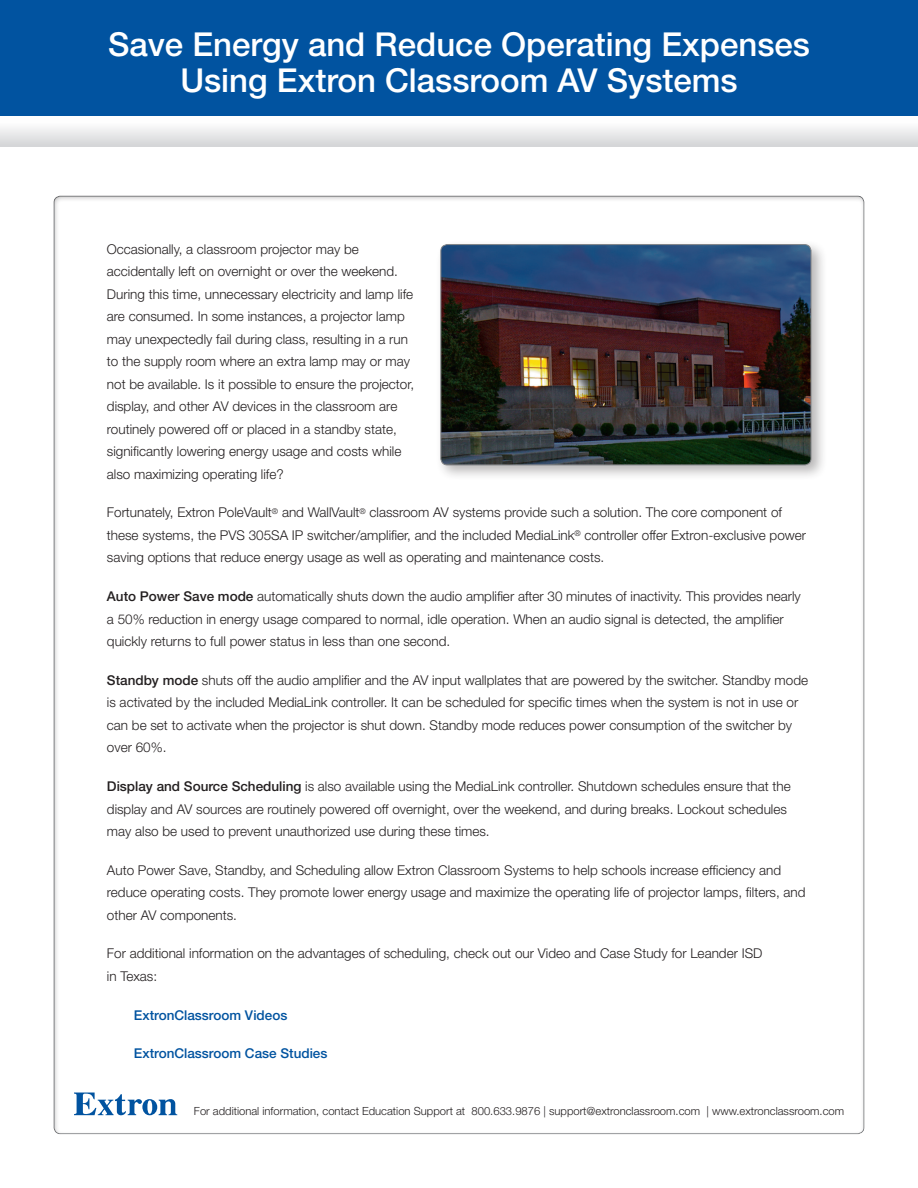
<style>
.page{position:relative;width:918px;height:1188px;background:#fff}
.page>*{position:absolute;margin:0;border:0;box-sizing:border-box;transform-origin:0 0}
.t1{font:500 33px/36px "Helvetica Neue LT Std";color:#fff;text-align:center}
.t2{font:300 13.5px/22.5px "Helvetica Neue LT Std";color:#231f20}
.t3{font:500 13.5px "Helvetica Neue LT Std";color:#0153a0}
.t4{font:300 11.25px "Helvetica Neue LT Std";color:#231f20}
.s1{font-weight:500}
</style>
<div class="page">
<svg style="left:74px;top:1093px;width:103px;height:22px"></svg>
<div style="left:0;top:0;width:918px;height:116px;background:#0153a0"></div>
<svg style="left:0;top:128px;width:918px;height:19px;fill:#e3e3e5"></svg>
<div style="left:435px;top:239px;width:393px;height:243px;background:#231f20;opacity:.33"></div>
<img style="left:441px;top:245px;width:370px;height:220px">
<div style="left:441px;top:244px;width:370px;height:221px;border:1px solid #808285;border-radius:6px"></div>
<p class="t1" style="left:108px;top:26px;width:703px">Save Energy and Reduce Operating Expenses<br>Using Extron Classroom AV Systems</p>
<p class="t2" style="left:107px;top:237px;width:309px">Occasionally, a classroom projector may be accidentally left on overnight or over the weekend.<br>During this time, unnecessary electricity and lamp life are consumed. In some instances, a projector lamp may unexpectedly fail during class, resulting in a run to the supply room where an extra lamp may or may not be available. Is it possible to ensure the projector, display, and other AV devices in the classroom are routinely powered off or placed in a standby state, significantly lowering energy usage and costs while also maximizing operating life?</p>
<p class="t2" style="left:107px;top:501px;width:701px">Fortunately, Extron PoleVault<sup>®</sup> and WallVault<sup>®</sup> classroom AV systems provide such a solution. The core component of these systems, the PVS 305SA IP switcher/amplifier, and the included MediaLink<sup>®</sup> controller offer Extron-exclusive power saving options that reduce energy usage as well as operating and maintenance costs.</p>
<p class="t2" style="left:107px;top:585px;width:695px"><span class="s1">Auto Power Save mode</span> automatically shuts down the audio amplifier after 30 minutes of inactivity. This provides nearly a 50% reduction in energy usage compared to normal, idle operation. When an audio signal is detected, the amplifier quickly returns to full power status in less than one second.</p>
<p class="t2" style="left:107px;top:668px;width:703px"><span class="s1">Standby mode</span> shuts off the audio amplifier and the AV input wallplates that are powered by the switcher. Standby mode is activated by the included MediaLink controller. It can be scheduled for specific times when the system is not in use or can be set to activate when the projector is shut down. Standby mode reduces power consumption of the switcher by over 60%.</p>
<p class="t2" style="left:107px;top:775px;width:685px"><span class="s1">Display and Source Scheduling</span> is also available using the MediaLink controller. Shutdown schedules ensure that the display and AV sources are routinely powered off overnight, over the weekend, and during breaks. Lockout schedules may also be used to prevent unauthorized use during these times.</p>
<p class="t2" style="left:107px;top:858px;width:700px">Auto Power Save, Standby, and Scheduling allow Extron Classroom Systems to help schools increase efficiency and reduce operating costs. They promote lower energy usage and maximize the operating life of projector lamps, filters, and other AV components.</p>
<p class="t2" style="left:107px;top:942px;width:657px">For additional information on the advantages of scheduling, check out our Video and Case Study for Leander ISD in Texas:</p>
<p class="t3" style="left:134px;top:1007px;width:155px">ExtronClassroom Videos</p>
<p class="t3" style="left:134px;top:1045px;width:195px">ExtronClassroom Case Studies</p>
<p class="t4" style="left:194px;top:1104px;width:652px">For additional information, contact Education Support at 800.633.9876 | support@extronclassroom.com | www.extronclassroom.com</p>
</div>
